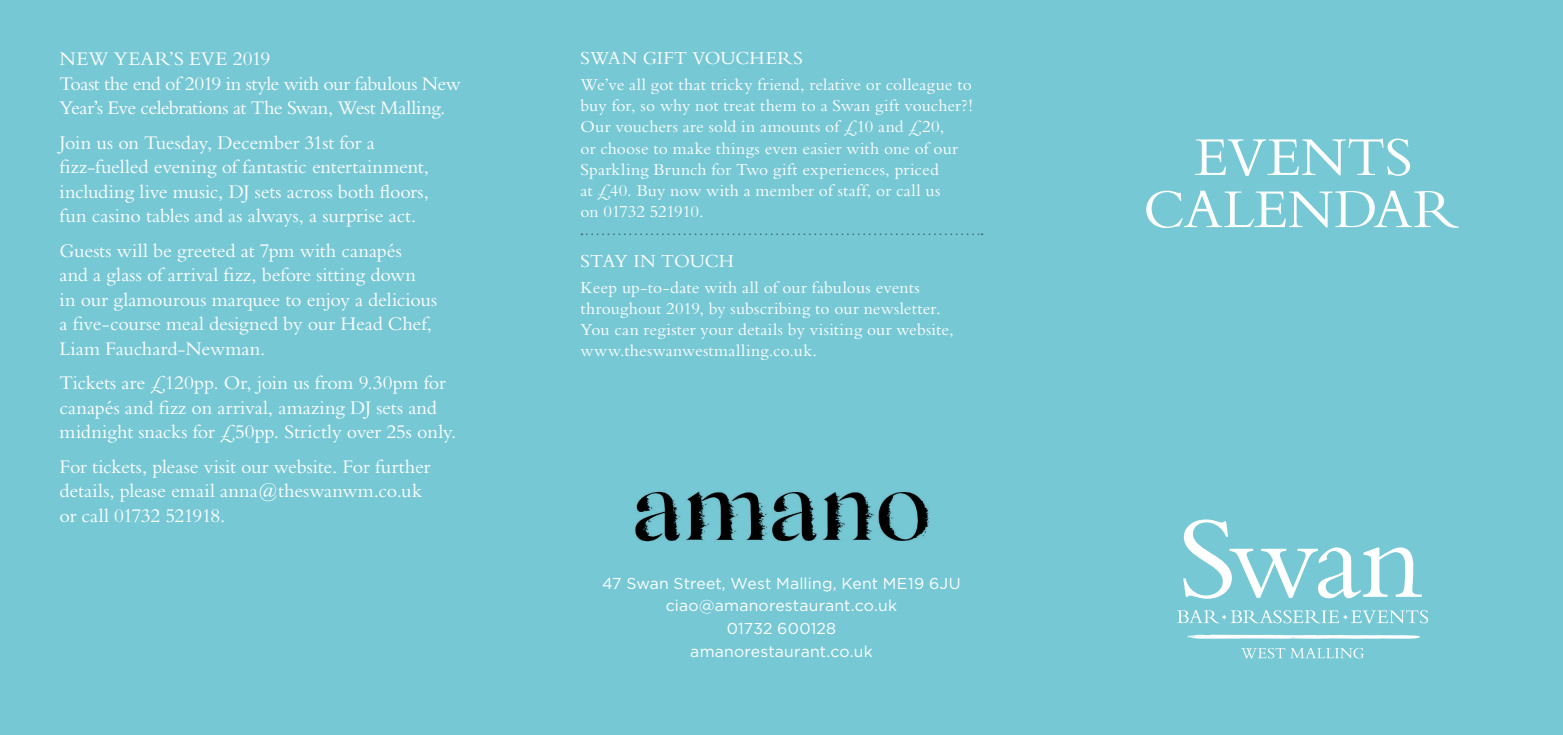
<style>
.page{position:relative;width:1563px;height:735px;background:#fff}
.page>*{position:absolute;margin:0;border:0;box-sizing:border-box;transform-origin:0 0}
.t1{font:20.12px/24.5px "Bembo";letter-spacing:-.005em;color:#fff}
.t2{font:20.12px/24.5px "Bembo";letter-spacing:-.03em;color:#fff}
.t3{font:19.25px "Bembo";color:#fff}
.t4{font:17.5px/21px "Bembo";letter-spacing:.01em;color:#fff}
.t5{font:15.75px "Gotham";letter-spacing:.01em;color:#fff}
</style>
<div class="page">
<div style="left:0;top:0;width:1563px;height:734px;background:#77c8d5"></div>
<svg style="left:1241px;top:647px;width:123px;height:11px"></svg>
<svg style="left:1183px;top:519px;width:238px;height:79px"></svg>
<svg style="left:1187px;top:634px;width:233px;height:4px"></svg>
<svg style="left:1177px;top:610px;width:251px;height:13px"></svg>
<svg style="left:1146px;top:191px;width:312px;height:37px"></svg>
<svg style="left:1195px;top:138px;width:215px;height:38px"></svg>
<svg style="left:581px;top:233px;width:401px;height:2px"></svg>
<img style="left:635px;top:491px;width:294px;height:51px">
<p class="t1" style="left:60px;top:46px;width:212px">NEW YEAR’S EVE 2019</p>
<p class="t2" style="left:60px;top:71px;width:403px">Toast the end of 2019 in style with our fabulous New<br>Year’s Eve celebrations at The Swan, West Malling.</p>
<p class="t1" style="left:60px;top:130px;width:371px">Join us on Tuesday, December 31st for a fizz-fuelled evening of fantastic entertainment, including live music, DJ sets across both floors, fun casino tables and as always, a surprise act.</p>
<p class="t1" style="left:60px;top:237px;width:379px">Guests will be greeted at 7pm with canapés<br>and a glass of arrival fizz, before sitting down<br>in our glamourous marquee to enjoy a delicious a five-course meal designed by our Head Chef, Liam Fauchard-Newman.</p>
<p class="t1" style="left:60px;top:370px;width:398px">Tickets are £120pp. Or, join us from 9.30pm for canapés and fizz on arrival, amazing DJ sets and midnight snacks for £50pp. Strictly over 25s only.</p>
<p class="t1" style="left:60px;top:453px;width:372px">For tickets, please visit our website. For further details, please email anna@theswanwm.co.uk or call 01732 521918.</p>
<p class="t3" style="left:580px;top:47px;width:224px">SWAN GIFT VOUCHERS</p>
<p class="t4" style="left:580px;top:74px;width:394px">We’ve all got that tricky friend, relative or colleague to buy for, so why not treat them to a Swan gift voucher?!<br>Our vouchers are sold in amounts of £10 and £20,<br>or choose to make things even easier with one of our Sparkling Brunch for Two gift experiences, priced<br>at £40. Buy now with a member of staff, or call us<br>on 01732 521910.</p>
<p class="t3" style="left:580px;top:250px;width:155px">STAY IN TOUCH</p>
<p class="t4" style="left:580px;top:277px;width:375px">Keep up-to-date with all of our fabulous events throughout 2019, by subscribing to our newsletter.<br>You can register your details by visiting our website, www.theswanwestmalling.co.uk.</p>
<p class="t5" style="left:602px;top:572px;width:360px">47 Swan Street, West Malling, Kent ME19 6JU</p>
<p class="t5" style="left:666px;top:595px;width:233px">ciao@amanorestaurant.co.uk</p>
<p class="t5" style="left:727px;top:618px;width:111px">01732 600128</p>
<p class="t5" style="left:690px;top:641px;width:184px">amanorestaurant.co.uk</p>
</div>
